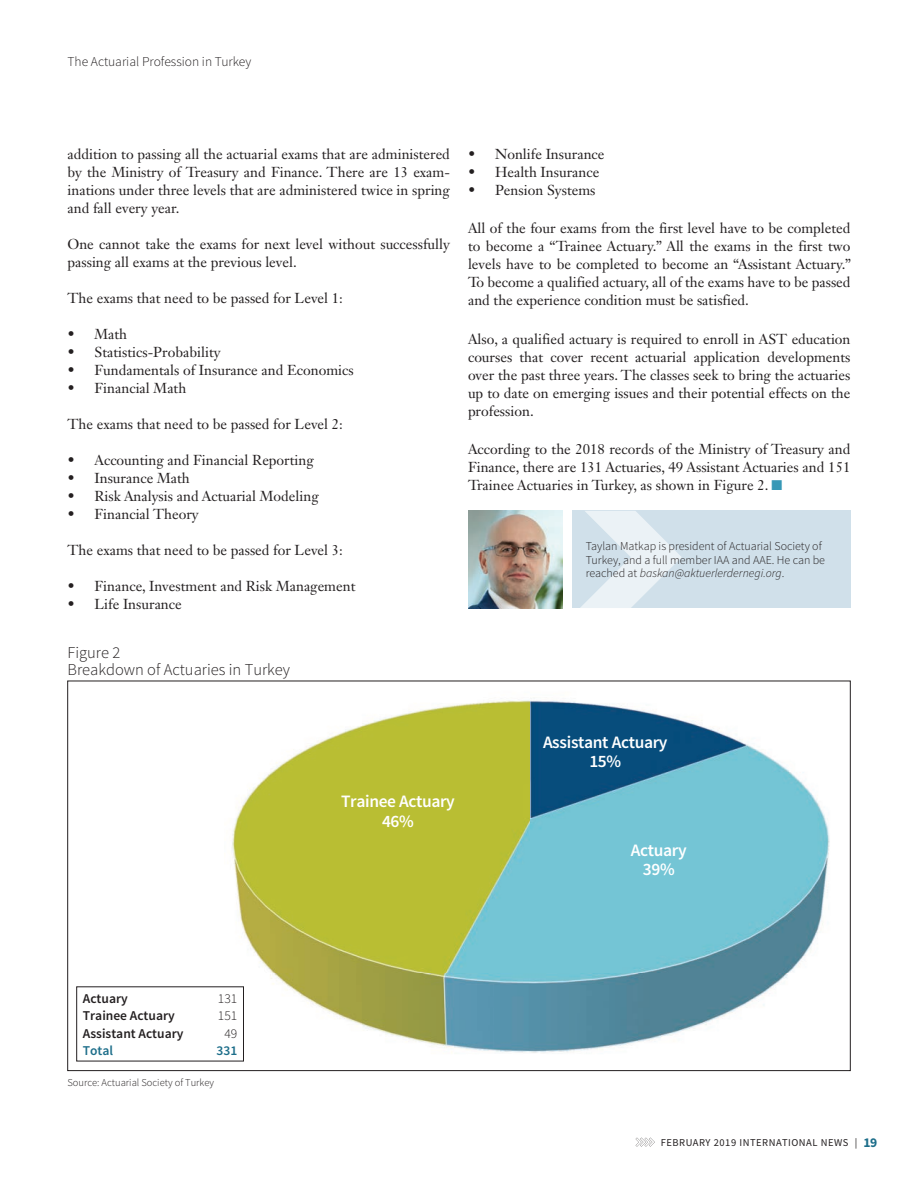
<style>
.page{position:relative;width:918px;height:1188px;background:#fff}
.page>*{position:absolute;margin:0;border:0;box-sizing:border-box;transform-origin:0 0}
.t1{font:600 17.4px/20px "Source Sans Pro";letter-spacing:-.02em;color:#fff;text-align:center}
.t2{font:300 16.5px/16.5px "Source Sans Pro";color:#231f20}
.t3{font:14.25px/18px "Janson Text LT Std";color:#231f20;text-align:justify}
.t4{font:300 13.5px "Source Sans Pro";color:#231f20}
.t5{font:600 13.5px "Source Sans Pro";color:#231f20}
.t6{font:600 13.5px "Source Sans Pro";color:#1d6e8a}
.t7{font:300 12px/13.5px "Source Sans Pro";color:#231f20}
.t8{font:10.5px "Source Sans Pro";letter-spacing:.05em;color:#231f20}
.t9{font:300 10.5px "Source Sans Pro";color:#231f20}
.s1{color:#3698b6}
.s2{font-style:italic}
.s3{font-weight:700;font-size:13.5px;color:#1d6e8a}
</style>
<div class="page">
<svg style="left:636px;top:1138px;width:19px;height:9px"></svg>
<div style="left:572px;top:511px;width:278px;height:97px;background:#d0e0ea"></div>
<svg style="left:580px;top:511px;width:102px;height:97px"></svg>
<img style="left:468px;top:511px;width:94px;height:97px">
<img style="left:225px;top:700px;width:605px;height:362px">
<div style="left:76px;top:987px;width:168px;height:74px;border:1px solid #231f20"></div>
<p class="t4" style="left:68px;top:54px;width:185px">The Actuarial Profession in Turkey</p>
<p class="t3" style="left:68px;top:145px;width:384px">addition to passing all the actuarial exams that are administered by the Ministry of Treasury and Finance. There are 13 exam&shy;inations under three levels that are administered twice in spring and fall every year.</p>
<p class="t3" style="left:68px;top:235px;width:384px">One cannot take the exams for next level without successfully passing all exams at the previous level.</p>
<p class="t3" style="left:68px;top:289px;width:277px">The exams that need to be passed for Level 1:</p>
<p class="t3" style="left:68px;top:325px;width:61px">• Math</p>
<p class="t3" style="left:68px;top:343px;width:155px">• Statistics- Probability</p>
<p class="t3" style="left:68px;top:361px;width:288px">• Fundamentals of Insurance and Economics</p>
<p class="t3" style="left:68px;top:379px;width:120px">• Financial Math</p>
<p class="t3" style="left:68px;top:415px;width:277px">The exams that need to be passed for Level 2:</p>
<p class="t3" style="left:68px;top:451px;width:248px">• Accounting and Financial Reporting</p>
<p class="t3" style="left:68px;top:469px;width:124px">• Insurance Math</p>
<p class="t3" style="left:68px;top:487px;width:253px">• Risk Analysis and Actuarial Modeling</p>
<p class="t3" style="left:68px;top:505px;width:133px">• Financial Theory</p>
<p class="t3" style="left:68px;top:541px;width:277px">The exams that need to be passed for Level 3:</p>
<p class="t3" style="left:68px;top:577px;width:289px">• Finance, Investment and Risk Management</p>
<p class="t3" style="left:68px;top:595px;width:116px">• Life Insurance</p>
<p class="t2" style="left:68px;top:644px;width:224px">Figure 2<br>Breakdown of Actuaries in Turkey</p>
<p class="t3" style="left:468px;top:145px;width:138px">• Nonlife Insurance</p>
<p class="t3" style="left:468px;top:163px;width:133px">• Health Insurance</p>
<p class="t3" style="left:468px;top:181px;width:129px">• Pension Systems</p>
<p class="t3" style="left:468px;top:219px;width:385px">All of the four exams from the first level have to be completed to become a “Trainee Actuary.” All the exams in the first two levels have to be completed to become an “Assistant Actuary.” To become a qualified actuary, all of the exams have to be passed and the experience condition must be satisfied.</p>
<p class="t3" style="left:468px;top:330px;width:384px">Also, a qualified actuary is required to enroll in AST education courses that cover recent actuarial application developments over the past three years. The classes seek to bring the actuaries up to date on emerging issues and their potential effects on the profession.</p>
<p class="t3" style="left:468px;top:440px;width:384px">According to the 2018 records of the Ministry of Treasury and Finance, there are 131 Actuaries, 49 Assistant Actuaries and 151<br>Trainee Actuaries in Turkey, as shown in Figure 2. <span class="s1">■</span></p>
<p class="t7" style="left:586px;top:540px;width:241px">Taylan Matkap is president of Actuarial Society of<br>Turkey, and a full member IAA and AAE. He can be reached at <span class="s2">baskan@aktuerlerdernegi.org</span>.</p>
<p class="t1" style="left:341px;top:792px;width:115px">Trainee Actuary<br>46%</p>
<p class="t1" style="left:543px;top:732px;width:126px">Assistant Actuary<br>15%</p>
<p class="t1" style="left:631px;top:840px;width:57px">Actuary<br>39%</p>
<p class="t5" style="left:83px;top:990px;width:46px">Actuary</p>
<p class="t4" style="left:218px;top:990px;width:21px">131</p>
<p class="t5" style="left:83px;top:1007px;width:93px">Trainee Actuary</p>
<p class="t4" style="left:218px;top:1008px;width:21px">151</p>
<p class="t5" style="left:83px;top:1025px;width:102px">Assistant Actuary</p>
<p class="t4" style="left:224px;top:1025px;width:14px">49</p>
<p class="t6" style="left:83px;top:1042px;width:32px">Total</p>
<p class="t6" style="left:217px;top:1042px;width:22px">331</p>
<p class="t9" style="left:68px;top:1076px;width:148px">Source: Actuarial Society of Turkey</p>
<p class="t8" style="left:661px;top:1136px;width:218px">FEBRUARY 2019 INTERNATIONAL NEWS | <span class="s3">19</span></p>
</div>
